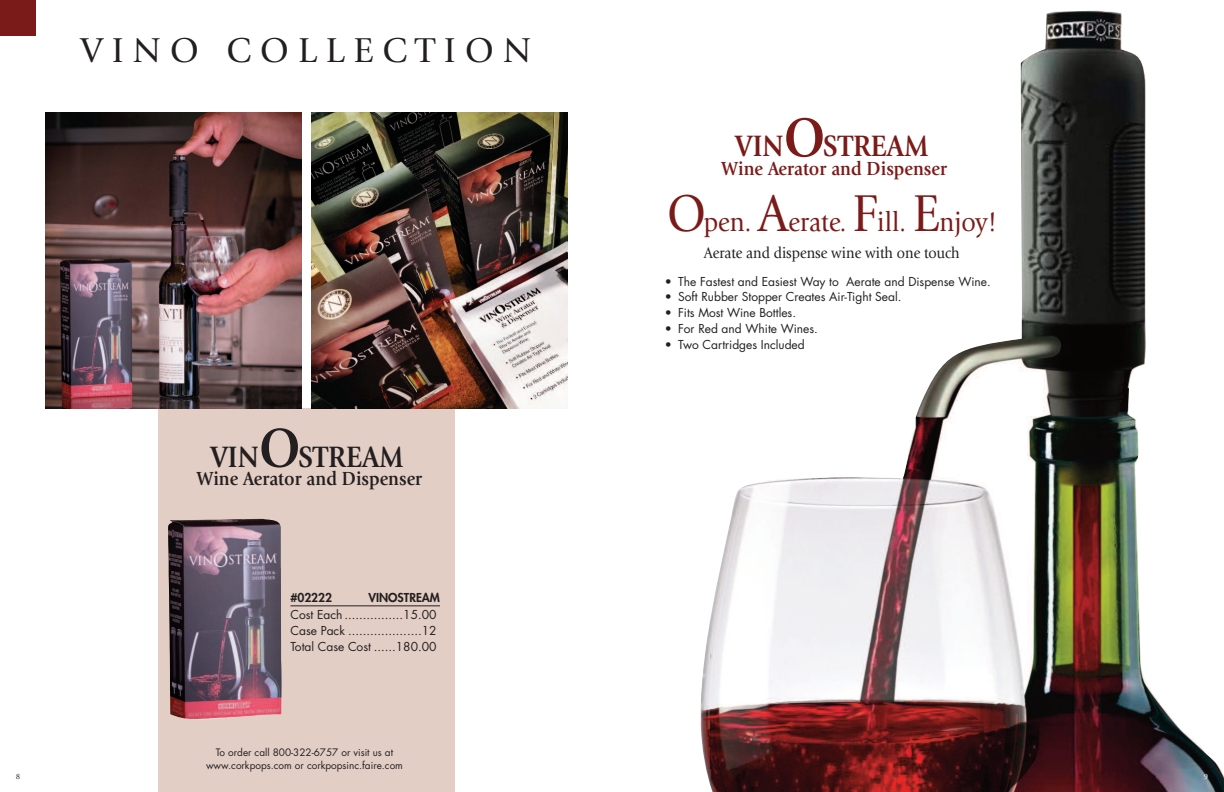
<style>
.page{position:relative;width:1224px;height:792px;background:#fff}
.page>*{position:absolute;margin:0;border:0;box-sizing:border-box;transform-origin:0 0}
.t1{font:36px "Giovanni";letter-spacing:.25em;color:#231f20}
.t2{font:700 30.8px "Giovanni";color:#231f20;scale:.9 1}
.t3{font:700 30.8px "Giovanni";color:#7b1b19;scale:.9 1}
.t4{font:28px "Giovanni";color:#7b1b19;scale:.9 1}
.t5{font:700 19.8px "Giovanni";color:#231f20;scale:.9 1}
.t6{font:700 19.8px "Giovanni";color:#7b1b19;scale:.9 1}
.t7{font:16px "Giovanni";color:#231f20;scale:.9 1}
.t8{font:12px/15.8px "Futura";color:#231f20;text-align:justify}
.t9{font:800 12px "Futura";color:#231f20}
.t10{font:10px/13.1px "Futura";color:#231f20;text-align:center}
.t11{font:8px "Giovanni";color:#231f20}
.t12{font:8px "Giovanni";color:#fff}
.s1{font-size:57.1px}
.s2{font-size:54px}
</style>
<div class="page">
<div style="left:158px;top:408px;width:297px;height:384px;background:#e3cec5"></div>
<img style="left:45px;top:113px;width:257px;height:295px">
<img style="left:311px;top:112px;width:256px;height:296px">
<img style="left:701px;top:11px;width:523px;height:781px">
<img style="left:168px;top:519px;width:114px;height:201px">
<hr style="left:290px;top:606px;width:150px;height:1px;background:#231f20">
<div style="left:0;top:0;width:36px;height:36px;background:#7b1b19"></div>
<h1 class="t1" style="left:81px;top:36px;width:452px">VINO COLLECTION</h1>
<h2 class="t2" style="left:211px;top:445px;width:216px">VIN<span class="s1">O</span>STREAM</h2>
<h3 class="t5" style="left:197px;top:471px;width:252px">Wine Aerator and Dispenser</h3>
<p class="t9" style="left:290px;top:592px;width:43px">#02222</p>
<p class="t9" style="left:368px;top:592px;width:73px">VINOSTREAM</p>
<p class="t8" style="left:290px;top:608px;width:148px">Cost Each ................15.00<br>Case Pack ....................12<br>Total Case Cost ......180.00</p>
<p class="t10" style="left:206px;top:746px;width:198px">To order call 800-322-6757 or visit us at www.corkpops.com or corkpopsinc.faire.com</p>
<h2 class="t3" style="left:735px;top:134px;width:216px">VIN<span class="s1">O</span>STREAM</h2>
<h3 class="t6" style="left:722px;top:161px;width:252px">Wine Aerator and Dispenser</h3>
<h3 class="t4" style="left:667px;top:211px;width:369px"><span class="s2">O</span>pen. <span class="s2">A</span>erate. <span class="s2">F</span>ill. <span class="s2">E</span>njoy!</h3>
<h3 class="t7" style="left:704px;top:247px;width:286px">Aerate and dispense wine with one touch</h3>
<p class="t8" style="left:665px;top:274px;width:328px">• The Fastest and Easiest Way to Aerate and Dispense Wine.</p>
<p class="t8" style="left:665px;top:290px;width:238px">• Soft Rubber Stopper Creates Air-Tight Seal.</p>
<p class="t8" style="left:665px;top:306px;width:133px">• Fits Most Wine Bottles.</p>
<p class="t8" style="left:665px;top:322px;width:155px">• For Red and White Wines.</p>
<p class="t8" style="left:665px;top:337px;width:142px">• Two Cartridges Included</p>
<p class="t11" style="left:16px;top:773px;width:6px">8</p>
<p class="t12" style="left:1204px;top:773px;width:6px">9</p>
</div>
